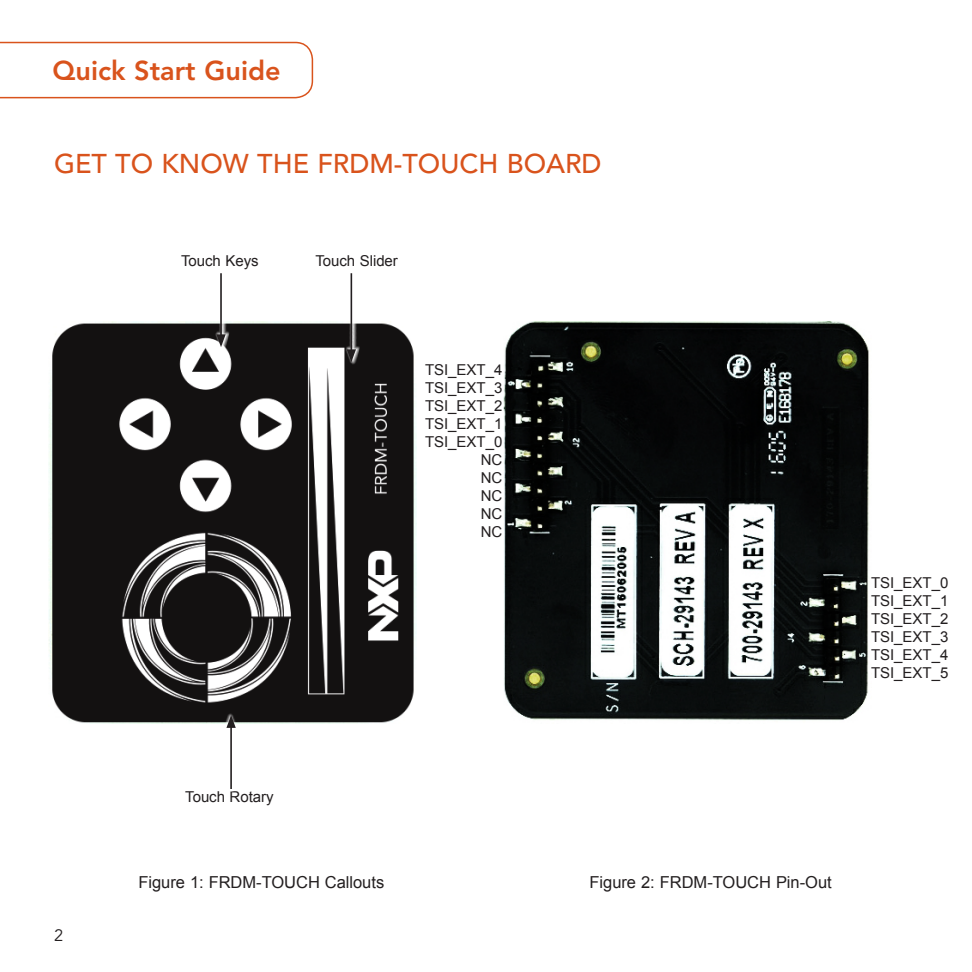
<style>
.page{position:relative;width:972px;height:972px;background:#fff}
.page>*{position:absolute;margin:0;border:0;box-sizing:border-box;transform-origin:0 0}
.t1{font:500 27px "Avenir LT Std";color:#d9531c}
.t2{font:800 27px "Avenir LT Std";color:#d9531c}
.t3{font:16.5px "Arial";color:#231f20}
.t4{font:16.5px "Avenir LT Std";color:#231f20}
.t5{font:15px/18px "Arial";color:#231f20;text-align:right}
</style>
<div class="page">
<svg style="left:0;top:41px;width:314px;height:58px"></svg>
<img style="left:49px;top:322px;width:368px;height:401px">
<img style="left:504px;top:322px;width:366px;height:398px">
<svg style="left:329px;top:273px;width:46px;height:93px"></svg>
<svg style="left:202px;top:273px;width:40px;height:79px"></svg>
<svg style="left:210px;top:711px;width:40px;height:78px"></svg>
<h1 class="t2" style="left:53px;top:54px;width:230px">Quick Start Guide</h1>
<h1 class="t1" style="left:54px;top:148px;width:549px">GET TO KNOW THE FRDM-TOUCH BOARD</h1>
<p class="t5" style="left:181px;top:252px;width:79px">Touch Keys</p>
<p class="t5" style="left:315px;top:252px;width:84px">Touch Slider</p>
<p class="t5" style="left:425px;top:361px;width:79px">TSI_EXT_4<br>TSI_EXT_3<br>TSI_EXT_2<br>TSI_EXT_1<br>TSI_EXT_0<br>NC<br>NC<br>NC<br>NC<br>NC</p>
<p class="t5" style="left:871px;top:574px;width:79px;text-align:justify">TSI_EXT_0<br>TSI_EXT_1<br>TSI_EXT_2<br>TSI_EXT_3<br>TSI_EXT_4<br>TSI_EXT_5</p>
<p class="t4" style="left:54px;top:926px;width:11px">2</p>
<p class="t5" style="left:185px;top:787px;width:90px">Touch Rotary</p>
<p class="t3" style="left:138px;top:871px;width:247px">Figure 1: FRDM-TOUCH Callouts</p>
<p class="t3" style="left:590px;top:871px;width:244px">Figure 2: FRDM-TOUCH Pin-Out</p>
</div>
